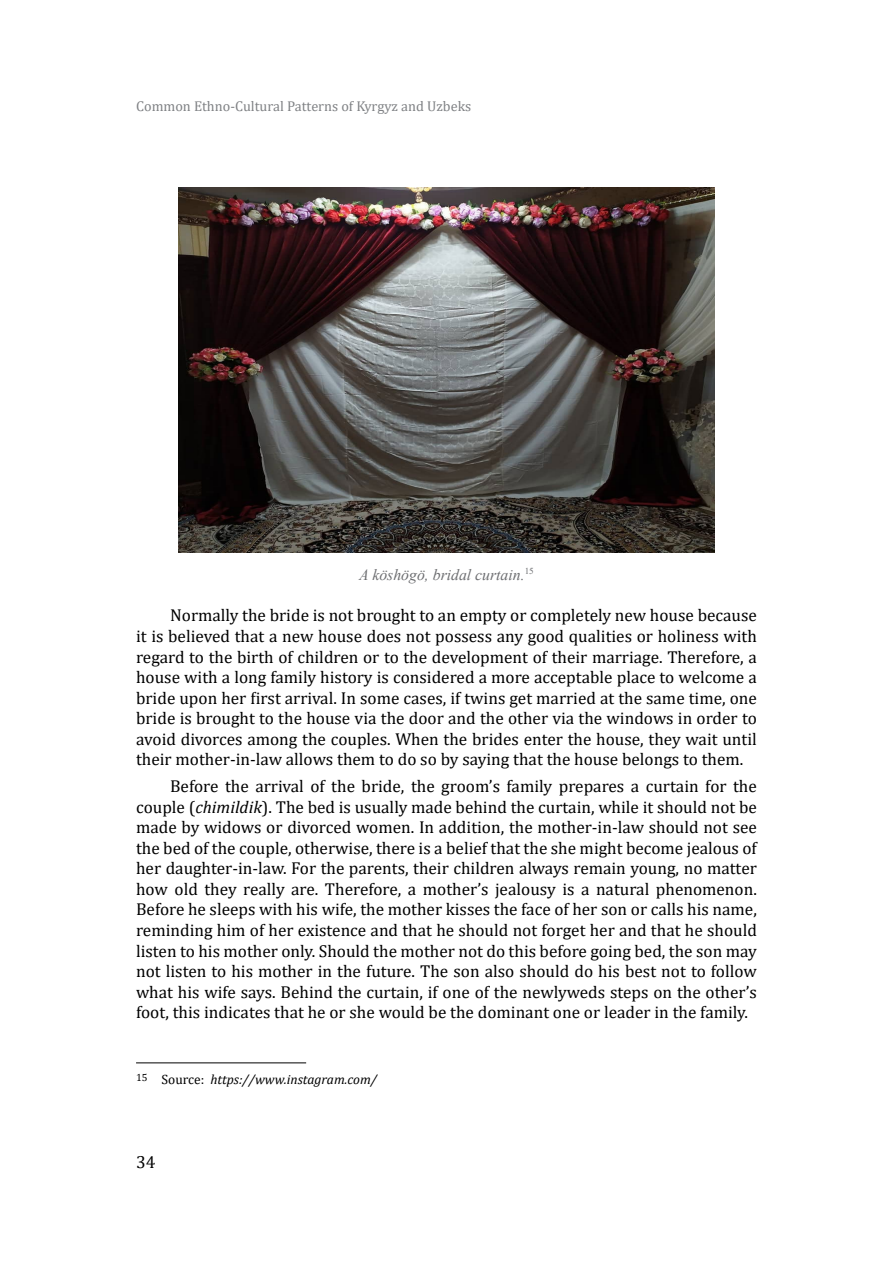
<style>
.page{position:relative;width:893px;height:1263px;background:#fff}
.page>*{position:absolute;margin:0;border:0;box-sizing:border-box;transform-origin:0 0}
.t1{font:17.55px "Cambria";color:#000}
.t2{font:17.25px/20.5px "Cambria";color:#000;text-align:justify}
.t3{font:italic 15.75px "Times New Roman";color:#6d6e71}
.t4{font:14.25px "Cambria";color:#808285}
.t5{font:italic 13.5px "Cambria";color:#000}
.s1{font-style:italic}
.s2{font-style:normal}
</style>
<div class="page">
<img style="left:178px;top:187px;width:536px;height:365px">
<hr style="left:136px;top:1062px;width:170px;height:1px;background:#000">
<p class="t4" style="left:136px;top:98px;width:337px">Common Ethno-Cultural Patterns of Kyrgyz and Uzbeks</p>
<p class="t3" style="left:359px;top:563px;width:176px">A köshögö, bridal curtain.<sup>15</sup></p>
<p class="t2" style="left:136px;top:605px;width:622px;text-indent:34px">Normally the bride is not brought to an empty or completely new house because it is believed that a new house does not possess any good qualities or holiness with regard to the birth of children or to the development of their marriage. Therefore, a house with a long family history is considered a more acceptable place to welcome a bride upon her first arrival. In some cases, if twins get married at the same time, one bride is brought to the house via the door and the other via the windows in order to avoid divorces among the couples. When the brides enter the house, they wait until their mother-in-law allows them to do so by saying that the house belongs to them.</p>
<p class="t2" style="left:136px;top:776px;width:622px;text-indent:34px">Before the arrival of the bride, the groom’s family prepares a curtain for the couple (<span class="s1">chimildik</span>). The bed is usually made behind the curtain, while it should not be made by widows or divorced women. In addition, the mother-in-law should not see the bed of the couple, otherwise, there is a belief that the she might become jealous of her daughter-in-law. For the parents, their children always remain young, no matter how old they really are. Therefore, a mother’s jealousy is a natural phenomenon.<br>Before he sleeps with his wife, the mother kisses the face of her son or calls his name, reminding him of her existence and that he should not forget her and that he should listen to his mother only. Should the mother not do this before going bed, the son may not listen to his mother in the future. The son also should do his best not to follow what his wife says. Behind the curtain, if one of the newlyweds steps on the other’s foot, this indicates that he or she would be the dominant one or leader in the family.</p>
<p class="t5" style="left:136px;top:1070px;width:243px"><sup>15</sup> <span class="s2">Source:</span> https://www.instagram.com/</p>
<p class="t1" style="left:136px;top:1152px;width:21px">34</p>
</div>
